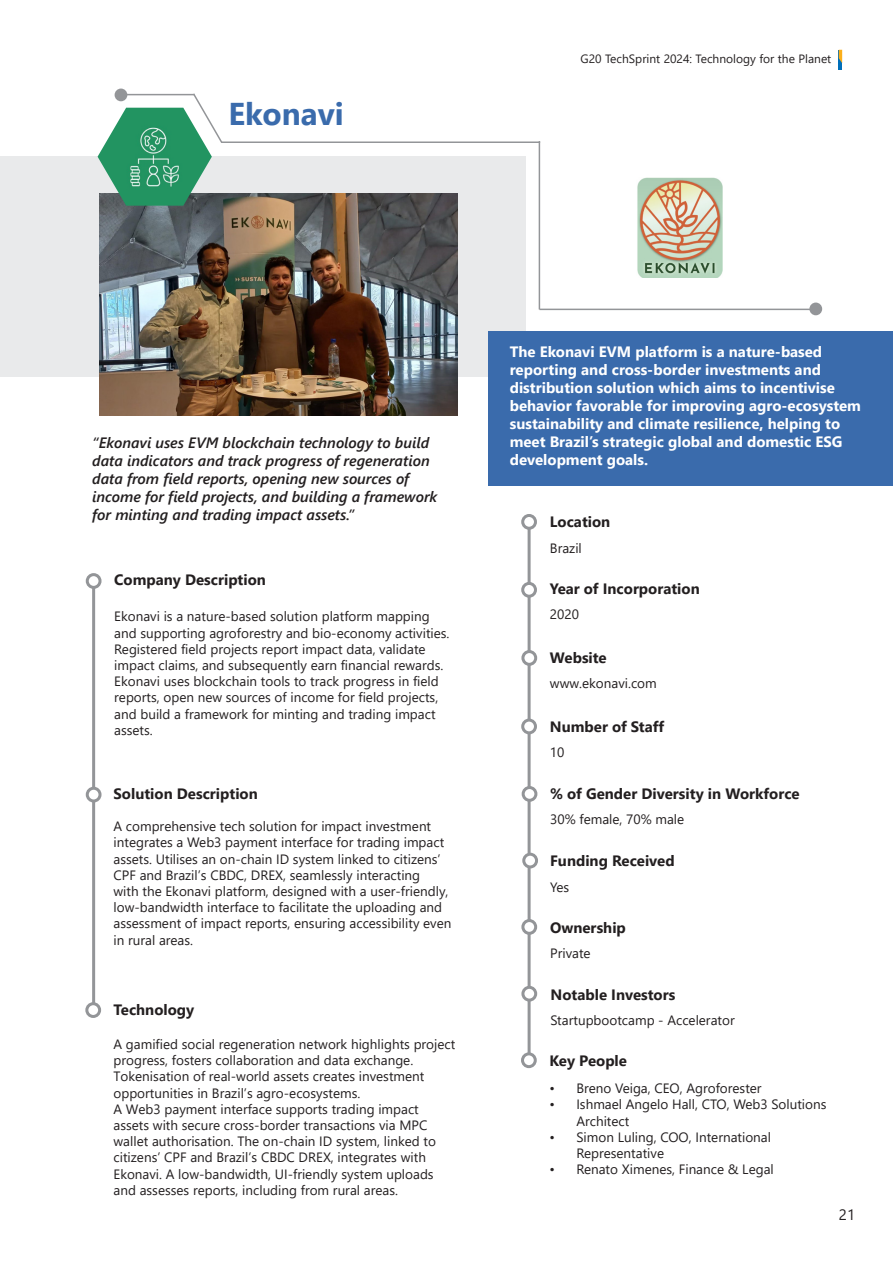
<style>
.page{position:relative;width:893px;height:1263px;background:#fff}
.page>*{position:absolute;margin:0;border:0;box-sizing:border-box;transform-origin:0 0}
.t1{font:700 31.5px "Segoe UI";color:#3a6bac}
.t2{font:700 15px/18px "Segoe UI";color:#fff}
.t3{font:italic 600 15px/18px "Segoe UI";color:#231f20}
.t4{font:700 15px "Segoe UI";color:#231f20}
.t5{font:15px "Segoe UI";color:#231f20}
.t6{font:13.5px/16.2px "Segoe UI";color:#231f20}
.t7{font:12px "Segoe UI";color:#231f20}
</style>
<div class="page">
<hr style="left:839px;top:50px;width:3px;height:20px;background:#006fba">
<svg style="left:839px;top:50px;width:3px;height:13px"></svg>
<hr style="left:528px;top:529px;width:3px;height:533px;background:#939598">
<div style="left:0;top:156px;width:526px;height:220px;background:#e9eaeb"></div>
<div style="left:488px;top:331px;width:405px;height:154px;background:#3a6bac"></div>
<div style="left:521px;top:514px;width:16px;height:16px;border:3px solid #939598;border-radius:50%"></div>
<div style="left:523px;top:583px;width:12px;height:13px;background:#fff;border-radius:50%"></div>
<div style="left:521px;top:582px;width:16px;height:16px;border:3px solid #939598;border-radius:50%"></div>
<div style="left:523px;top:651px;width:13px;height:13px;background:#fff;border-radius:50%"></div>
<div style="left:521px;top:650px;width:16px;height:16px;border:3px solid #939598;border-radius:50%"></div>
<div style="left:523px;top:720px;width:12px;height:13px;background:#fff;border-radius:50%"></div>
<div style="left:521px;top:718px;width:16px;height:16px;border:3px solid #939598;border-radius:50%"></div>
<div style="left:523px;top:787px;width:13px;height:13px;background:#fff;border-radius:50%"></div>
<div style="left:522px;top:786px;width:15px;height:16px;border:3px solid #939598;border-radius:50%"></div>
<hr style="left:92px;top:588px;width:3px;height:429px;background:#939598">
<div style="left:86px;top:573px;width:16px;height:16px;border:3px solid #939598;border-radius:50%"></div>
<div style="left:87px;top:788px;width:13px;height:13px;background:#fff;border-radius:50%"></div>
<div style="left:86px;top:787px;width:16px;height:15px;border:3px solid #939598;border-radius:50%"></div>
<div style="left:523px;top:987px;width:13px;height:13px;background:#fff;border-radius:50%"></div>
<div style="left:521px;top:986px;width:16px;height:15px;border:3px solid #939598;border-radius:50%"></div>
<div style="left:524px;top:854px;width:12px;height:13px;background:#fff;border-radius:50%"></div>
<div style="left:522px;top:853px;width:16px;height:15px;border:3px solid #939598;border-radius:50%"></div>
<div style="left:87px;top:1004px;width:13px;height:12px;background:#fff;border-radius:50%"></div>
<div style="left:85px;top:1002px;width:16px;height:16px;border:3px solid #939598;border-radius:50%"></div>
<hr style="left:221px;top:141px;width:319px;height:2px;background:#939598">
<div style="left:809px;top:303px;width:13px;height:12px;background:#939598;border-radius:50%"></div>
<hr style="left:539px;top:141px;width:1px;height:168px;background:#939598">
<hr style="left:539px;top:309px;width:272px;height:1px;background:#939598">
<div style="left:115px;top:89px;width:12px;height:12px;background:#939598;border-radius:50%"></div>
<div style="left:522px;top:1054px;width:13px;height:13px;background:#fff;border-radius:50%"></div>
<div style="left:521px;top:1052px;width:16px;height:16px;border:3px solid #939598;border-radius:50%"></div>
<div style="left:523px;top:920px;width:13px;height:13px;background:#fff;border-radius:50%"></div>
<div style="left:521px;top:919px;width:16px;height:16px;border:3px solid #939598;border-radius:50%"></div>
<img style="left:99px;top:193px;width:358px;height:222px">
<img style="left:637px;top:177px;width:86px;height:101px">
<svg style="left:98px;top:92px;width:126px;height:114px"></svg>
<img style="left:122px;top:122px;width:67px;height:68px">
<p class="t1" style="left:229px;top:84px;width:117px">Ekonavi</p>
<p class="t7" style="left:581px;top:48px;width:252px">G20 TechSprint 2024: Technology for the Planet</p>
<p class="t3" style="left:92px;top:431px;width:347px">“Ekonavi uses EVM blockchain technology to build data indicators and track progress of regeneration data from field reports, opening new sources of income for field projects, and building a framework</p>
<p class="t3" style="left:92px;top:503px;width:264px">for minting and trading impact assets”.</p>
<p class="t4" style="left:114px;top:566px;width:153px">Company Description</p>
<p class="t6" style="left:114px;top:607px;width:337px">Ekonavi is a nature-based solution platform mapping and supporting agroforestry and bio-economy activities.<br>Registered field projects report impact data, validate impact claims, and subsequently earn financial rewards.<br>Ekonavi uses blockchain tools to track progress in field reports, open new sources of income for field projects, and build a framework for minting and trading impact assets.</p>
<p class="t4" style="left:114px;top:779px;width:146px">Solution Description</p>
<p class="t6" style="left:114px;top:817px;width:339px">A comprehensive tech solution for impact investment integrates a Web3 payment interface for trading impact assets. Utilises an on-chain ID system linked to citizens‘ CPF and Brazil s’ CBDC, DREX, seamlessly interacting<br>with the Ekonavi platform, designed with a user-friendly, low-bandwidth interface to facilitate the uploading and assessment of impact reports, ensuring accessibility even in rural areas.</p>
<p class="t4" style="left:114px;top:995px;width:82px">Technology</p>
<p class="t6" style="left:114px;top:1035px;width:343px">A gamified social regeneration network highlights project progress, fosters collaboration and data exchange.<br>Tokenisation of real-world assets creates investment opportunities in Brazil s’ agro-ecosystems.</p>
<p class="t6" style="left:114px;top:1100px;width:324px">A Web3 payment interface supports trading impact assets with secure cross-border transactions via MPC wallet authorisation. The on-chain ID system, linked to citizens’ CPF and Brazil s’ CBDC DREX, integrates with Ekonavi A. low-bandwidth, UI-friendly system uploads and assesses reports, including from rural areas.</p>
<p class="t2" style="left:510px;top:341px;width:353px">The Ekonavi EVM platform is a nature-based reporting and cross-border investments and distribution solution which aims to incentivise behavior favorable for improving agro-ecosystem sustainability and climate resilience, helping to meet Brazil s’ strategic global and domestic ESG development goals.</p>
<p class="t4" style="left:550px;top:508px;width:62px">Location</p>
<p class="t6" style="left:550px;top:539px;width:33px">Brazil</p>
<p class="t4" style="left:550px;top:574px;width:151px">Year of Incorporation</p>
<p class="t6" style="left:550px;top:605px;width:31px">2020</p>
<p class="t4" style="left:550px;top:643px;width:58px">Website</p>
<p class="t6" style="left:550px;top:674px;width:108px">www.ekonavi.com</p>
<p class="t4" style="left:550px;top:712px;width:116px">Number of Staff</p>
<p class="t6" style="left:550px;top:743px;width:16px">10</p>
<p class="t4" style="left:550px;top:779px;width:251px">% of Gender Diversity in Workforce</p>
<p class="t6" style="left:550px;top:810px;width:136px">30% female, 70% male</p>
<p class="t4" style="left:550px;top:847px;width:126px">Funding Received</p>
<p class="t6" style="left:550px;top:878px;width:21px">Yes</p>
<p class="t4" style="left:550px;top:913px;width:77px">Ownership</p>
<p class="t6" style="left:550px;top:944px;width:42px">Private</p>
<p class="t4" style="left:551px;top:980px;width:126px">Notable Investors</p>
<p class="t6" style="left:551px;top:1011px;width:186px">Startupbootcamp - Accelerator</p>
<p class="t4" style="left:549px;top:1047px;width:79px">Key People</p>
<p class="t6" style="left:576px;top:1079px;width:187px">Breno Veiga, CEO, Agroforester</p>
<p class="t6" style="left:549px;top:1079px;width:7px">•</p>
<p class="t6" style="left:549px;top:1095px;width:7px">•</p>
<p class="t6" style="left:549px;top:1128px;width:7px">•</p>
<p class="t6" style="left:549px;top:1160px;width:7px">•</p>
<p class="t6" style="left:576px;top:1095px;width:252px">Ishmael Angelo Hall, CTO, Web3 Solutions</p>
<p class="t6" style="left:576px;top:1111px;width:55px">Architect</p>
<p class="t6" style="left:576px;top:1128px;width:196px">Simon Luling, COO, International</p>
<p class="t6" style="left:576px;top:1144px;width:89px">Representative</p>
<p class="t6" style="left:576px;top:1160px;width:199px">Renato Ximenes, Finance &amp; Legal</p>
<p class="t5" style="left:839px;top:1200px;width:18px">21</p>
</div>
